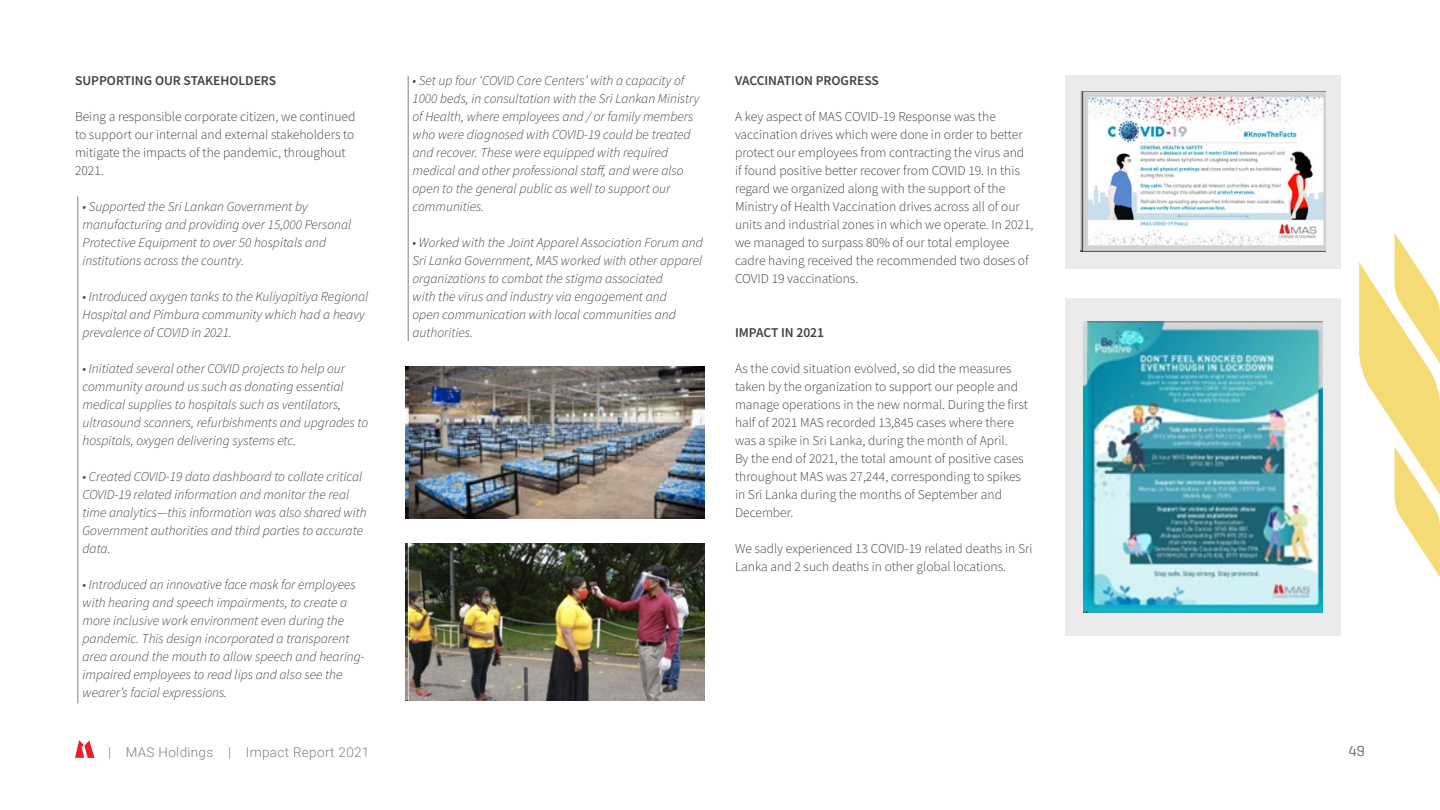
<style>
.page{position:relative;width:1440px;height:810px;background:#fff}
.page>*{position:absolute;margin:0;border:0;box-sizing:border-box;transform-origin:0 0}
.t1{font:italic 300 13.5px/18px "Source Sans Pro";color:#404040}
.t2{font:300 13.5px/18px "Source Sans Pro";color:#404040}
.t3{font:600 13.5px "Source Sans Pro";color:#404040}
.t4{font:300 13.5px "Roboto";letter-spacing:.025em;color:#808080}
.t5{font:13.5px "Offside";color:#666}
</style>
<div class="page">
<svg style="left:75px;top:740px;width:19px;height:18px"></svg>
<svg style="left:1359px;top:233px;width:81px;height:344px"></svg>
<div style="left:1065px;top:75px;width:276px;height:194px;background:#ebebeb"></div>
<img style="left:1080px;top:92px;width:246px;height:160px">
<img style="left:405px;top:367px;width:300px;height:151px">
<img style="left:405px;top:544px;width:300px;height:157px">
<hr style="left:78px;top:196px;width:1px;height:508px;background:#808080">
<hr style="left:408px;top:76px;width:1px;height:265px;background:#808080">
<div style="left:1065px;top:298px;width:276px;height:338px;background:#ebebeb"></div>
<img style="left:1084px;top:322px;width:238px;height:291px">
<p class="t3" style="left:75px;top:72px;width:203px">SUPPORTING OUR STAKEHOLDERS</p>
<p class="t2" style="left:75px;top:108px;width:282px">Being a responsible corporate citizen, we continued to support our internal and external stakeholders to mitigate the impacts of the pandemic, throughout 2021.</p>
<p class="t1" style="left:83px;top:198px;width:270px">• Supported the Sri Lankan Government by manufacturing and providing over 15,000 Personal Protective Equipment to over 50 hospitals and institutions across the country.</p>
<p class="t1" style="left:83px;top:288px;width:287px">• Introduced oxygen tanks to the Kuliyapitiya Regional<br>Hospital and Pimbura community which had a heavy prevalence of COVID in 2021.</p>
<p class="t1" style="left:83px;top:360px;width:287px">• Initiated several other COVID projects to help our community around us such as donating essential medical supplies to hospitals such as ventilators, ultrasound scanners, refurbishments and upgrades to hospitals, oxygen delivering systems etc.</p>
<p class="t1" style="left:83px;top:468px;width:286px">• Created COVID-19 data dashboard to collate critical COVID-19 related information and monitor the real time analytics—this information was also shared with Government authorities and third parties to accurate data.</p>
<p class="t1" style="left:83px;top:576px;width:284px">• Introduced an innovative face mask for employees with hearing and speech impairments, to create a more inclusive work environment even during the pandemic. This design incorporated a transparent area around the mouth to allow speech and hearing&shy;impaired employees to read lips and also see the wearer’s facial expressions.</p>
<p class="t1" style="left:412px;top:72px;width:288px">• Set up four ‘COVID Care Centers’ with a capacity of 1000 beds, in consultation with the Sri Lankan Ministry of Health, where employees and / or family members who were diagnosed with COVID-19 could be treated and recover. These were equipped with required medical and other professional staff, and were also open to the general public as well to support our communities.</p>
<p class="t1" style="left:412px;top:234px;width:292px">• Worked with the Joint Apparel Association Forum and Sri Lanka Government, MAS worked with other apparel organizations to combat the stigma associated<br>with the virus and industry via engagement and<br>open communication with local communities and authorities.</p>
<p class="t3" style="left:735px;top:72px;width:145px">VACCINATION PROGRESS</p>
<p class="t2" style="left:735px;top:108px;width:300px">A key aspect of MAS COVID-19 Response was the vaccination drives which were done in order to better protect our employees from contracting the virus and if found positive better recover from COVID 19. In this regard we organized along with the support of the Ministry of Health Vaccination drives across all of our units and industrial zones in which we operate. In 2021, we managed to surpass 80% of our total employee cadre having received the recommended two doses of COVID 19 vaccinations.</p>
<p class="t3" style="left:735px;top:324px;width:91px">IMPACT IN 2021</p>
<p class="t2" style="left:735px;top:359px;width:294px">As the covid situation evolved, so did the measures taken by the organization to support our people and manage operations in the new normal. During the first half of 2021 MAS recorded 13,845 cases where there was a spike in Sri Lanka, during the month of April.<br>By the end of 2021, the total amount of positive cases throughout MAS was 27,244, corresponding to spikes in Sri Lanka during the months of September and December.</p>
<p class="t2" style="left:735px;top:539px;width:299px">We sadly experienced 13 COVID-19 related deaths in Sri<br>Lanka and 2 such deaths in other global locations.</p>
<p class="t4" style="left:108px;top:742px;width:263px">| MAS Holdings | Impact Report 2021</p>
<p class="t5" style="left:1349px;top:742px;width:18px">49</p>
</div>
